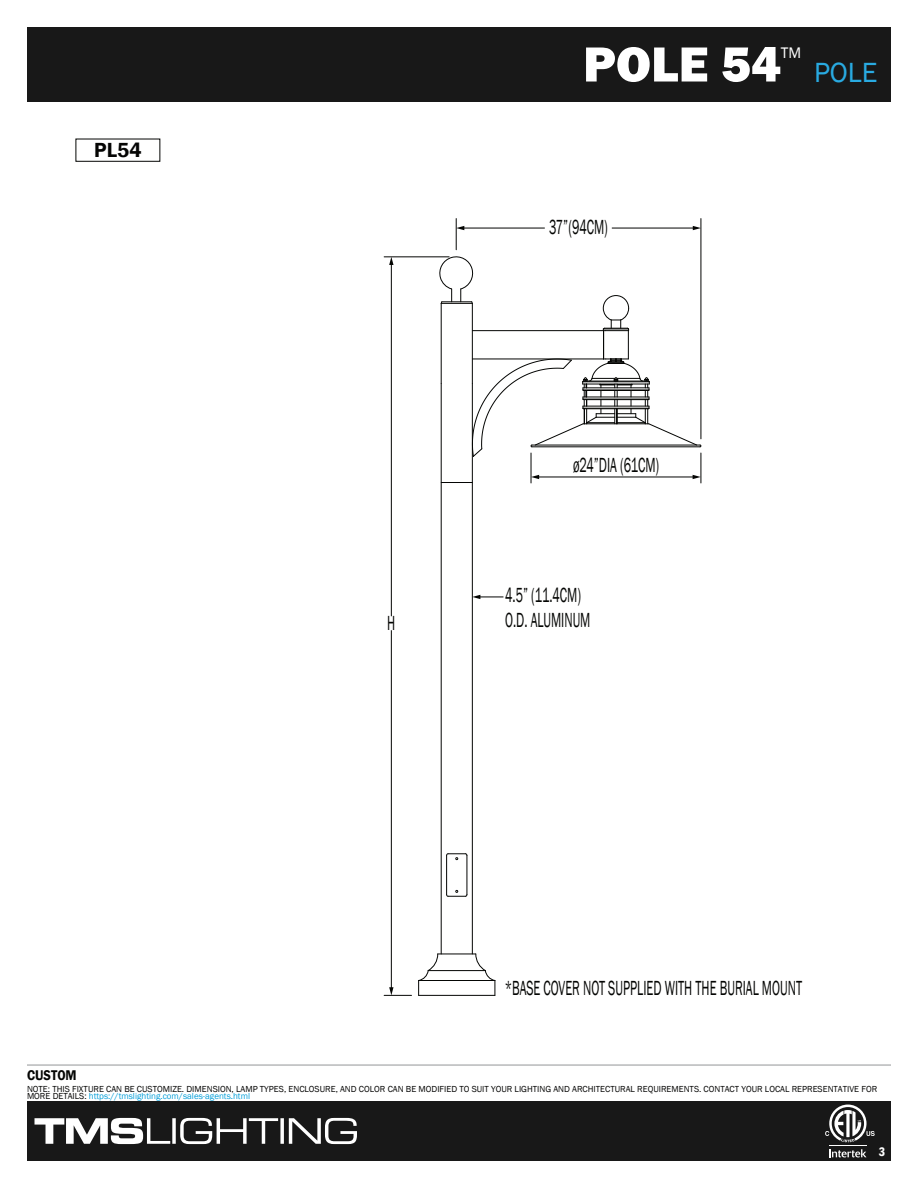
<style>
.page{position:relative;width:918px;height:1188px;background:#fff}
.page>*{position:absolute;margin:0;border:0;box-sizing:border-box;transform-origin:0 0}
.t1{font:800 51px "Franklin Gothic";color:#fff}
.t2{font:28.5px "Franklin Gothic";color:#29aae1}
.t3{font:21px "Franklin Gothic";color:#040503;scale:.6 1}
.t4{font:600 21px "Franklin Gothic";color:#050504}
.t5{font:15.75px "Franklin Gothic";color:#fff}
.t6{font:600 14.4px "Franklin Gothic";color:#040503;scale:.89 1}
.t7{font:600 condensed 12.75px "Franklin Gothic";color:#fff}
.t8{font:9px/7.5px "Franklin Gothic";color:#050504}
.s1{color:#009ed9}
</style>
<div class="page">
<div style="left:27px;top:27px;width:864px;height:75px;background:#181818"></div>
<div style="left:27px;top:1101px;width:864px;height:60px;background:#181818"></div>
<svg style="left:829px;top:1149px;width:37px;height:8px"></svg>
<hr style="left:829px;top:1145px;width:38px;height:1px;background:#fff">
<svg style="left:825px;top:1105px;width:50px;height:37px"></svg>
<svg style="left:34px;top:1118px;width:323px;height:26px"></svg>
<div style="left:76px;top:139px;width:84px;height:23px;border:1px solid #040503"></div>
<hr style="left:27px;top:1065px;width:864px;height:1px;background:#939598">
<hr style="left:441px;top:383px;width:1px;height:571px;background:#040503">
<hr style="left:472px;top:383px;width:1px;height:571px;background:#040503">
<hr style="left:419px;top:995px;width:76px;height:1px;background:#040503">
<hr style="left:419px;top:980px;width:76px;height:1px;background:#040503">
<hr style="left:428px;top:970px;width:57px;height:1px;background:#040503">
<svg style="left:418px;top:954px;width:20px;height:41px"></svg>
<hr style="left:438px;top:954px;width:38px;height:1px;background:#040503">
<svg style="left:475px;top:954px;width:21px;height:41px"></svg>
<hr style="left:446px;top:856px;width:1px;height:38px;background:#040503">
<hr style="left:467px;top:856px;width:1px;height:38px;background:#040503">
<svg style="left:446px;top:890px;width:21px;height:7px"></svg>
<svg style="left:446px;top:853px;width:21px;height:7px"></svg>
<hr style="left:384px;top:257px;width:65px;height:1px;background:#040503">
<hr style="left:456px;top:219px;width:1px;height:31px;background:#040503">
<hr style="left:701px;top:219px;width:1px;height:220px;background:#040503">
<svg style="left:472px;top:595px;width:31px;height:4px"></svg>
<hr style="left:391px;top:263px;width:1px;height:353px;background:#040503">
<svg style="left:389px;top:257px;width:5px;height:8px"></svg>
<hr style="left:391px;top:630px;width:1px;height:359px;background:#040503">
<svg style="left:384px;top:987px;width:28px;height:9px"></svg>
<svg style="left:438px;top:255px;width:264px;height:228px"></svg>
<hr style="left:463px;top:228px;width:82px;height:1px;background:#040503">
<svg style="left:456px;top:226px;width:8px;height:4px"></svg>
<hr style="left:612px;top:228px;width:82px;height:1px;background:#040503">
<svg style="left:693px;top:226px;width:8px;height:4px"></svg>
<h3 class="t4" style="left:94px;top:137px;width:49px">PL54</h3>
<h3 class="t6" style="left:27px;top:1066px;width:57px">CUSTOM</h3>
<h1 class="t1" style="left:583px;top:31px;width:199px">POLE 54</h1>
<h3 class="t5" style="left:781px;top:42px;width:22px">TM</h3>
<h2 class="t2" style="left:814px;top:54px;width:65px">POLE</h2>
<h3 class="t3" style="left:549px;top:214px;width:99px">37”(94CM)</h3>
<h3 class="t3" style="left:573px;top:452px;width:145px">ø24”DIA (61CM)</h3>
<h3 class="t3" style="left:505px;top:582px;width:128px">4.5” (11.4CM)</h3>
<h3 class="t3" style="left:387px;top:610px;width:15px">H</h3>
<h3 class="t3" style="left:505px;top:607px;width:144px">O.D. ALUMINUM</h3>
<h3 class="t3" style="left:505px;top:975px;width:497px">*BASE COVER NOT SUPPLIED WITH THE BURIAL MOUNT</h3>
<p class="t8" style="left:27px;top:1085px;width:852px">NOTE: THIS FIXTURE CAN BE CUSTOMIZE. DIMENSION, LAMP TYPES, ENCLOSURE, AND COLOR CAN BE MODIFIED TO SUIT YOUR LIGHTING AND ARCHITECTURAL REQUIREMENTS. CONTACT YOUR LOCAL REPRESENTATIVE FOR<br>MORE DETAILS: <span class="s1">https://tmslighting.com/sales-agents.html</span></p>
<h3 class="t7" style="left:879px;top:1143px;width:8px">3</h3>
</div>
